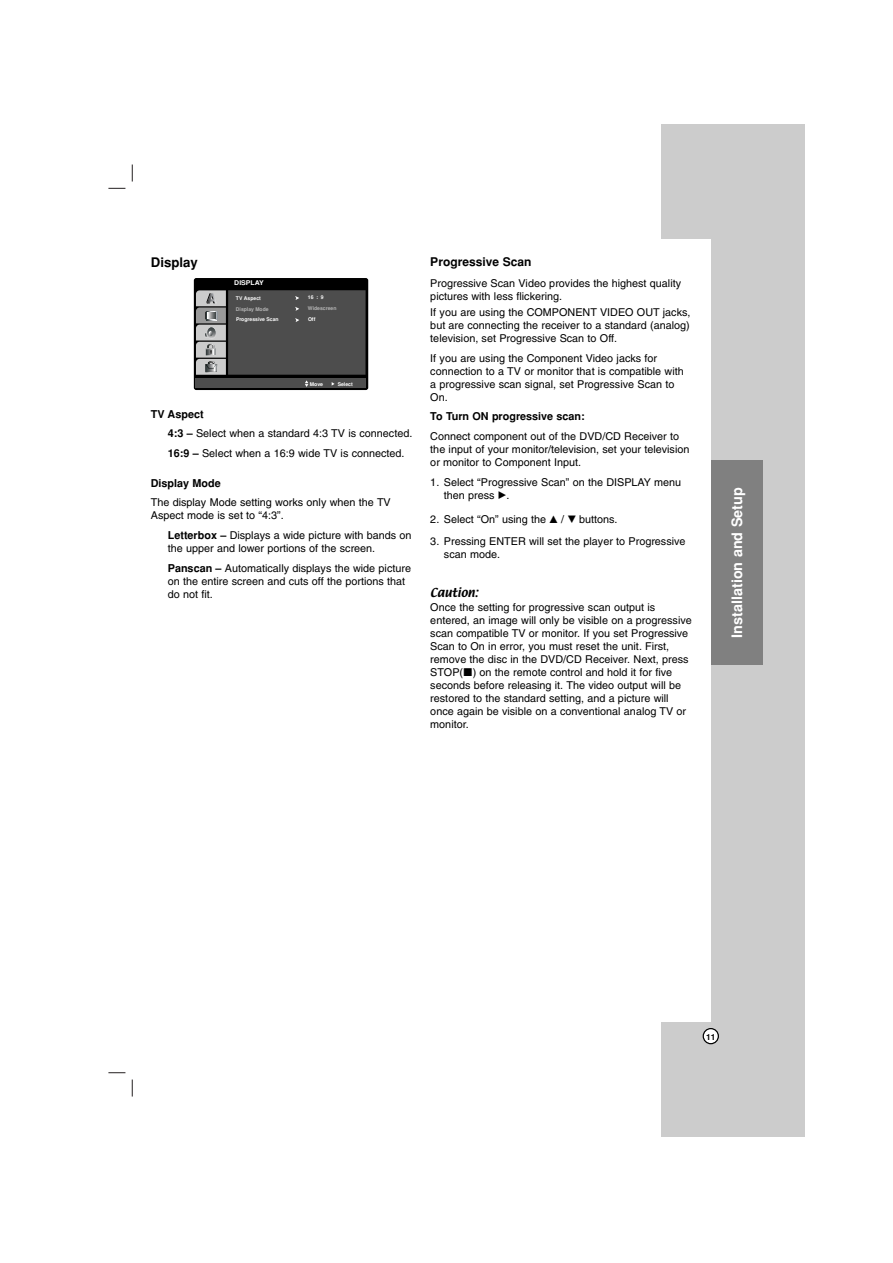
<style>
.page{position:relative;width:893px;height:1263px;background:#fff}
.page>*{position:absolute;margin:0;border:0;box-sizing:border-box;transform-origin:0 0}
.t1{font:700 14.4px "Helvetica";color:#fff}
.t2{font:700 13.2px "Helvetica";color:#000}
.t3{font:700 12px "Helvetica";color:#000}
.t4{font:10.8px/12.9px "Helvetica";color:#000}
.t5{font:700 10.8px "Helvetica";color:#000}
.t6{font:10.8px "Textile";color:#000}
.t7{font:700 8.4px "Helvetica";color:#000}
.t8{font:700 6.45px "Helvetica";color:#fff;scale:1.07 1}
.t9{font:700 5.1px "Helvetica";color:#fbfbfb}
.t10{font:700 5.1px "Helvetica";color:#b3b3b3}
.t11{font:700 5.1px "Helvetica";color:#fff}
.s1{font-weight:700}
.s2{font-family:"Sony PS Common"}
</style>
<div class="page">
<svg style="left:132px;top:165px;width:1px;height:17px"></svg>
<svg style="left:132px;top:1080px;width:1px;height:17px"></svg>
<svg style="left:108px;top:188px;width:17px;height:1px"></svg>
<svg style="left:108px;top:1072px;width:17px;height:1px"></svg>
<div style="left:661px;top:124px;width:143px;height:1013px;background:#ccc"></div>
<div style="left:601px;top:239px;width:109px;height:783px;background:#fff"></div>
<svg style="left:702px;top:1028px;width:17px;height:16px"></svg>
<div style="left:710px;top:460px;width:52px;height:205px;background:#808080"></div>
<div style="left:194px;top:278px;width:174px;height:112px;background:#000;border-radius:2px"></div>
<svg style="left:196px;top:290px;width:30px;height:85px;background:#a7a8a8"></svg>
<div style="left:228px;top:290px;width:137px;height:85px;background:#4d4d4d"></div>
<div style="left:196px;top:379px;width:170px;height:9px;background:#4d4d4d"></div>
<svg style="left:305px;top:380px;width:3px;height:7px"></svg>
<svg style="left:295px;top:318px;width:4px;height:4px"></svg>
<svg style="left:295px;top:296px;width:4px;height:4px"></svg>
<svg style="left:295px;top:307px;width:4px;height:4px"></svg>
<p class="t2" style="left:151px;top:258px;width:48px">Display</p>
<p class="t8" style="left:234px;top:280px;width:29px">DISPLAY</p>
<p class="t9" style="left:236px;top:296px;width:26px">TV Aspect</p>
<p class="t10" style="left:236px;top:307px;width:34px">Display Mode</p>
<p class="t11" style="left:308px;top:296px;width:17px">16 : 9</p>
<p class="t10" style="left:308px;top:307px;width:30px">Widescreen</p>
<p class="t9" style="left:236px;top:318px;width:44px">Progressive Scan</p>
<p class="t11" style="left:308px;top:318px;width:9px">Off</p>
<p class="t11" style="left:310px;top:382px;width:15px">Move</p>
<p class="t11" style="left:338px;top:382px;width:17px">Select</p>
<p class="t4" style="left:168px;top:405px;width:246px;line-height:19.8px;text-indent:-17px"><span class="s1">TV Aspect<br>4:3 –</span> Select when a standard 4:3 TV is connected.<br><span class="s1">16:9 –</span> Select when a 16:9 wide TV is connected.</p>
<p class="t5" style="left:151px;top:479px;width:71px">Display Mode</p>
<p class="t4" style="left:151px;top:497px;width:241px">The display Mode setting works only when the TV<br>Aspect mode is set to “4:3”.</p>
<p class="t4" style="left:168px;top:530px;width:245px"><span class="s1">Letterbox –</span> Displays a wide picture with bands on the upper and lower portions of the screen.</p>
<p class="t4" style="left:168px;top:563px;width:245px"><span class="s1">Panscan –</span> Automatically displays the wide picture on the entire screen and cuts off the portions that do not fit.</p>
<p class="t3" style="left:430px;top:258px;width:103px">Progressive Scan</p>
<p class="t4" style="left:430px;top:277px;width:252px">Progressive Scan Video provides the highest quality pictures with less flickering.</p>
<p class="t4" style="left:430px;top:307px;width:262px;text-align:justify">If you are using the COMPONENT VIDEO OUT jacks, but are connecting the receiver to a standard (analog) television, set Progressive Scan to Off.</p>
<p class="t4" style="left:430px;top:352px;width:255px">If you are using the Component Video jacks for connection to a TV or monitor that is compatible with a progressive scan signal, set Progressive Scan to On.</p>
<p class="t5" style="left:430px;top:413px;width:156px">To Turn ON progressive scan:</p>
<p class="t4" style="left:430px;top:431px;width:260px">Connect component out of the DVD/CD Receiver to the input of your monitor/television, set your television or monitor to Component Input.</p>
<p class="t4" style="left:444px;top:476px;width:239px;line-height:13.8px;text-indent:-14px">1. Select “Progressive Scan” on the DISPLAY menu then press <span class="s2">B</span>.</p>
<p class="t4" style="left:430px;top:514px;width:189px">2. Select “On” using the <span class="s2">v</span> / <span class="s2">V</span> buttons.</p>
<p class="t4" style="left:444px;top:536px;width:243px;text-indent:-14px">3. Pressing ENTER will set the player to Progressive scan mode.</p>
<p class="t6" style="left:430px;top:588px;width:49px">CAUTION:</p>
<p class="t4" style="left:430px;top:601px;width:263px">Once the setting for progressive scan output is entered, an image will only be visible on a progressive scan compatible TV or monitor. If you set Progressive Scan to On in error, you must reset the unit. First, remove the disc in the DVD/CD Receiver. Next, press STOP(<span class="s2">x</span>) on the remote control and hold it for five</p>
<p class="t4" style="left:430px;top:679px;width:257px">seconds before releasing it. The video output will be restored to the standard setting, and a picture will once again be visible on a conventional analog TV or monitor.</p>
<h1 class="t1" style="left:731px;top:638px;width:152px;rotate:-90deg">Installation and Setup</h1>
<p class="t7" style="left:706px;top:1034px;width:11px">11</p>
</div>
